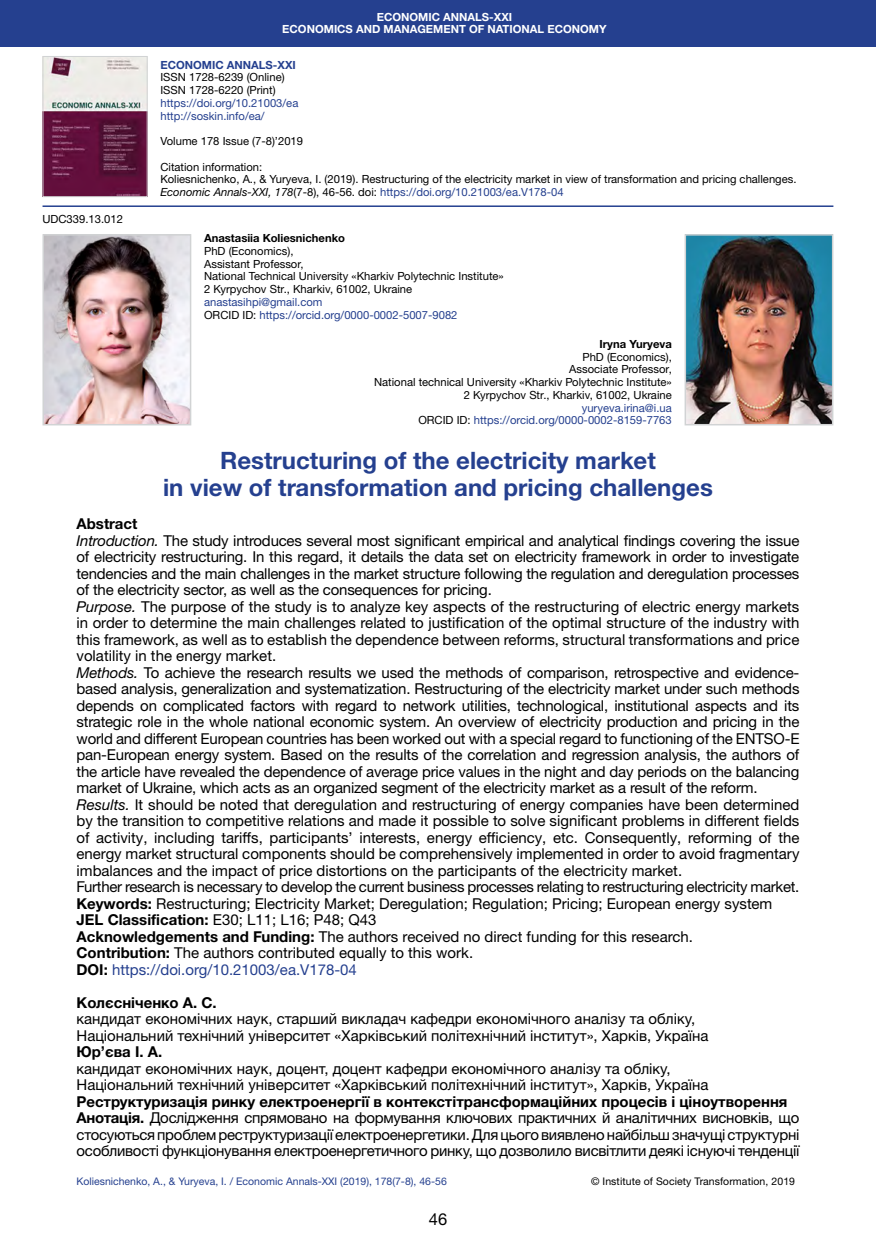
<style>
.page{position:relative;width:876px;height:1246px;background:#fff}
.page>*{position:absolute;margin:0;border:0;box-sizing:border-box;transform-origin:0 0}
.Заголовок_2019_2{font:700 24px "Helvetica Neue LTW1 G";color:#25408f}
.t1{font:16.5px "Helvetica Neue LTW1 G";color:#000}
.Анотация_2019{font:15px/16.5px "Helvetica Neue LTW1 G";color:#000;text-align:justify}
.Анотация_2019-2{font:700 15px "Helvetica Neue LTW1 G";color:#000}
.Анотация_2019-3{font:15px "Helvetica Neue LTW1 G";letter-spacing:-.02em;color:#000}
.Анотация_2019-4{font:15px "Helvetica Neue LTW1 G";color:#25408f}
.Посада_2016{font:11.25px "Helvetica Neue LTW1 G";color:#000}
.Посада_2016-2{font:11.25px "Helvetica Neue LTW1 G";color:#25408f}
.Посада_2016-3{font:700 11.25px "Helvetica Neue LTW1 G";color:#fff}
.Посада_2016-4{font:700 11.25px "Helvetica Neue LTW1 G";color:#000}
.Посада_2016-5{font:700 11.25px "Helvetica Neue LTW1 G";color:#25408f}
.Нижний_колонтитул_20{font:10.5px "Helvetica Neue LTW1 G";color:#25408f}
.t2{font:10.5px "Helvetica Neue LTW1 G";letter-spacing:.01em;color:#000}
.s1{font-style:italic;color:#000}
.s2{color:#000}
.s3{font-style:italic}
.s4{font-weight:700}
.s5{font-weight:700;color:#000}
</style>
<div class="page">
<div style="left:0;top:0;width:876px;height:47px;background:#25408f"></div>
<img style="left:45px;top:237px;width:143px;height:185px">
<div style="left:42px;top:234px;width:149px;height:191px;border:2px solid #d1d3d4"></div>
<img style="left:688px;top:237px;width:142px;height:185px">
<div style="left:685px;top:234px;width:148px;height:191px;border:2px solid #d1d3d4"></div>
<hr style="left:43px;top:205px;width:790px;height:2px;background:#25408f">
<img style="left:44px;top:58px;width:102px;height:137px">
<div style="left:42px;top:56px;width:106px;height:141px;border:1px solid #d1d3d4"></div>
<p class="Посада_2016-3" style="left:377px;top:10px;width:137px">ECONOMIC ANNALS-XXI</p>
<p class="Посада_2016-3" style="left:282px;top:22px;width:326px">ECONOMICS AND MANAGEMENT OF NATIONAL ECONOMY</p>
<p class="Посада_2016" style="left:42px;top:212px;width:82px">UDC339.13.012</p>
<p class="Посада_2016-5" style="left:160px;top:58px;width:137px">ECONOMIC ANNALS-XXI</p>
<p class="Посада_2016" style="left:160px;top:70px;width:126px">ISSN 1728-6239 (Online)</p>
<p class="Посада_2016" style="left:160px;top:83px;width:117px">ISSN 1728-6220 (Print)</p>
<p class="Посада_2016-2" style="left:160px;top:96px;width:139px">https://doi.org/10.21003/ea</p>
<p class="Посада_2016-2" style="left:160px;top:109px;width:106px">http://soskin.info/ea/</p>
<p class="Посада_2016" style="left:160px;top:134px;width:144px">Volume 178 Issue (7-8)’2019</p>
<p class="Посада_2016" style="left:160px;top:160px;width:103px">Citation information:</p>
<p class="Посада_2016" style="left:160px;top:172px;width:638px">Koliesnichenko, A., &amp; Yuryeva, I. (2019). Restructuring of the electricity market in view of transformation and pricing challenges.</p>
<p class="Посада_2016-2" style="left:160px;top:185px;width:405px"><span class="s1">Economic Annals-XXI, 178</span><span class="s2">(7-8), 46-56. doi:</span> https://doi.org/10.21003/ea.V178-04</p>
<p class="Посада_2016-4" style="left:204px;top:231px;width:142px">Anastasiia Koliesnichenko</p>
<p class="Посада_2016" style="left:204px;top:244px;width:91px">PhD (Economics),</p>
<p class="Посада_2016" style="left:204px;top:257px;width:101px">Assistant Professor,</p>
<p class="Посада_2016" style="left:204px;top:269px;width:301px">National Technical University «Kharkiv Polytechnic Institute»</p>
<p class="Посада_2016" style="left:204px;top:282px;width:210px">2 Kyrpychov Str., Kharkiv, 61002, Ukraine</p>
<p class="Посада_2016-2" style="left:204px;top:295px;width:120px">anastasihpi@gmail.com</p>
<p class="Посада_2016-2" style="left:204px;top:308px;width:255px"><span class="s2">ORCID ID:</span> https://orcid.org/0000-0002-5007-9082</p>
<p class="Посада_2016-4" style="left:599px;top:337px;width:74px">Iryna Yuryeva</p>
<p class="Посада_2016" style="left:582px;top:350px;width:91px">PhD (Economics),</p>
<p class="Посада_2016" style="left:569px;top:362px;width:104px">Associate Professor,</p>
<p class="Посада_2016" style="left:374px;top:375px;width:299px">National technical University «Kharkiv Polytechnic Institute»</p>
<p class="Посада_2016" style="left:464px;top:388px;width:210px">2 Kyrpychov Str., Kharkiv, 61002, Ukraine</p>
<p class="Посада_2016-2" style="left:582px;top:401px;width:92px">yuryeva.irina@i.ua</p>
<p class="Посада_2016-2" style="left:418px;top:413px;width:255px"><span class="s2">ORCID ID:</span> https://orcid.org/0000-0002-8159-7763</p>
<p class="Заголовок_2019_2" style="left:220px;top:446px;width:437px">Restructuring of the electricity market</p>
<p class="Заголовок_2019_2" style="left:163px;top:473px;width:551px">in view of transformation and pricing challenges</p>
<p class="Анотация_2019-2" style="left:77px;top:514px;width:62px">Abstract</p>
<p class="Анотация_2019" style="left:77px;top:532px;width:724px"><span class="s3">Introduction.</span> The study introduces several most significant empirical and analytical findings covering the issue of electricity restructuring. In this regard, it details the data set on electricity framework in order to investigate tendencies and the main challenges in the market structure following the regulation and deregulation processes of the electricity sector, as well as the consequences for pricing.</p>
<p class="Анотация_2019" style="left:77px;top:598px;width:724px"><span class="s3">Purpose.</span> The purpose of the study is to analyze key aspects of the restructuring of electric energy markets in order to determine the main challenges related to justification of the optimal structure of the industry with this framework, as well as to establish the dependence between reforms, structural transformations and price volatility in the energy market.</p>
<p class="Анотация_2019" style="left:77px;top:664px;width:724px"><span class="s3">Methods.</span> To achieve the research results we used the methods of comparison, retrospective and evidence&shy;based analysis, generalization and systematization. Restructuring of the electricity market under such methods depends on complicated factors with regard to network utilities, technological, institutional aspects and its strategic role in the whole national economic system. An overview of electricity production and pricing in the world and different European countries has been worked out with a special regard to functioning of the ENTSO-E pan-European energy system. Based on the results of the correlation and regression analysis, the authors of the article have revealed the dependence of average price values in the night and day periods on the balancing market of Ukraine, which acts as an organized segment of the electricity market as a result of the reform.</p>
<p class="Анотация_2019" style="left:77px;top:796px;width:724px"><span class="s3">Results.</span> It should be noted that deregulation and restructuring of energy companies have been determined by the transition to competitive relations and made it possible to solve significant problems in different fields of activity, including tariffs, participants’ interests, energy efficiency, etc. Consequently, reforming of the energy market structural components should be comprehensively implemented in order to avoid fragmentary imbalances and the impact of price distortions on the participants of the electricity market.</p>
<p class="Анотация_2019-3" style="left:77px;top:877px;width:724px">Further research is necessary to develop the current business processes relating to restructuring electricity market.</p>
<p class="Анотация_2019" style="left:77px;top:895px;width:697px"><span class="s4">Keywords:</span> Restructuring; Electricity Market; Deregulation; Regulation; Pricing; European energy system</p>
<p class="Анотация_2019" style="left:77px;top:911px;width:302px"><span class="s4">JEL Classіfіcatіon:</span> E30; L11; L16; P48; Q43</p>
<p class="Анотация_2019" style="left:77px;top:928px;width:618px"><span class="s4">Acknowledgements and Funding:</span> The authors received no direct funding for this research.</p>
<p class="Анотация_2019" style="left:77px;top:944px;width:398px"><span class="s4">Contribution:</span> The authors contributed equally to this work.</p>
<p class="Анотация_2019-4" style="left:77px;top:960px;width:282px"><span class="s5">DOI:</span> https://doi.org/10.21003/ea.V178-04</p>
<p class="Анотация_2019-2" style="left:77px;top:993px;width:142px">Колєсніченко А. С.</p>
<p class="Анотация_2019" style="left:77px;top:1010px;width:620px">кандидат економічних наук, старший викладач кафедри економічного аналізу та обліку,</p>
<p class="Анотация_2019" style="left:77px;top:1027px;width:633px">Національний технічний університет «Харківський політехнічний інститут», Харків, Україна</p>
<p class="Анотация_2019-2" style="left:77px;top:1042px;width:87px">Юр’єва І. А.</p>
<p class="Анотация_2019" style="left:77px;top:1060px;width:596px">кандидат економічних наук, доцент, доцент кафедри економічного аналізу та обліку,</p>
<p class="Анотация_2019" style="left:77px;top:1076px;width:633px">Національний технічний університет «Харківський політехнічний інститут», Харків, Україна</p>
<p class="Анотация_2019-2" style="left:77px;top:1092px;width:712px">Реструктуризація ринку електроенергії в контекстітрансформаційних процесів і ціноутворення</p>
<p class="Анотация_2019" style="left:77px;top:1109px;width:724px"><span class="s4">Анотація.</span> Дослідження спрямовано на формування ключових практичних й аналітичних висновків, що стосуються проблем реструктуризації електроенергетики. Для цього виявлено найбільш значущі структурні особливості функціонування електроенергетичного ринку, що дозволило висвітлити деякі існуючі тенденції</p>
<p class="Нижний_колонтитул_20" style="left:77px;top:1174px;width:372px">Koliesnichenko, A., &amp; Yuryeva, I. / Economic Annals-XXI (2019), 178(7-8), 46-56</p>
<p class="t1" style="left:429px;top:1208px;width:20px">46</p>
<p class="t2" style="left:591px;top:1174px;width:206px">© Institute of Society Transformation, 2019</p>
</div>
